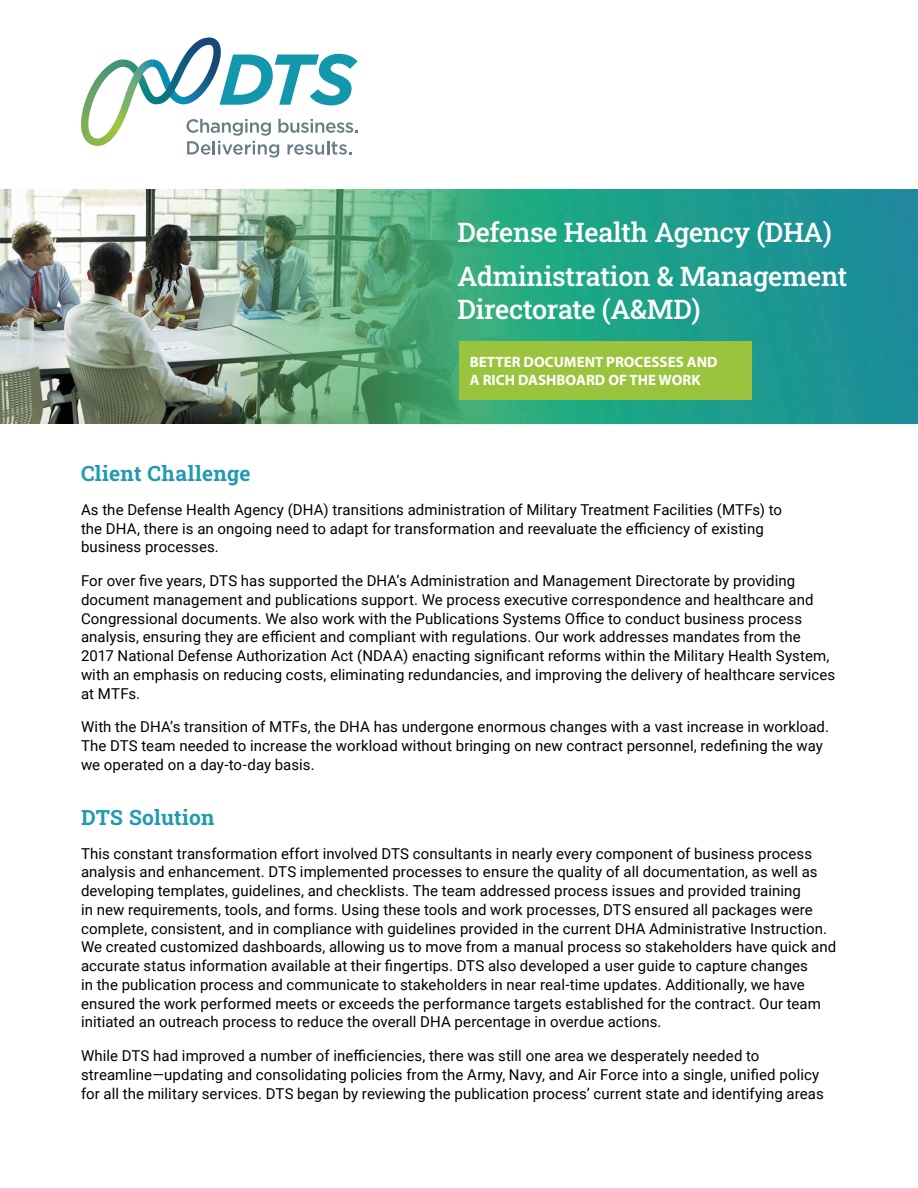
<style>
.page{position:relative;width:918px;height:1188px;background:#fff}
.page>*{position:absolute;margin:0;border:0;box-sizing:border-box;transform-origin:0 0}
.t1{font:500 27px/43.8px "Roboto Slab";letter-spacing:-.01em;color:#fff}
.t2{font:700 21px "Roboto Slab";letter-spacing:.01em;color:#229aaf}
.t3{font:15px/18.8px "Roboto";letter-spacing:.005em;color:#000}
.t4{font:700 15px/18px "Myriad Pro";color:#fff}
</style>
<div class="page">
<img style="left:0;top:189px;width:918px;height:234px">
<svg style="left:81px;top:37px;width:277px;height:121px"></svg>
<div style="left:459px;top:341px;width:292px;height:59px;background:#9ac43d"></div>
<h1 class="t1" style="left:458px;top:210px;width:391px">Defense Health Agency (DHA)<br>Administration &amp; Management</h1>
<h1 class="t1" style="left:458px;top:287px;width:245px">Directorate (A&amp;MD)</h1>
<p class="t4" style="left:470px;top:353px;width:249px">BETTER DOCUMENT PROCESSES AND<br>A RICH DASHBOARD OF THE WORK</p>
<h2 class="t2" style="left:81px;top:459px;width:171px">Client Challenge</h2>
<p class="t3" style="left:81px;top:499px;width:703px">As the Defense Health Agency (DHA) transitions administration of Military Treatment Facilities (MTFs) to the DHA, there is an ongoing need to adapt for transformation and reevaluate the efficiency of existing business processes.</p>
<p class="t3" style="left:81px;top:571px;width:756px">For over five years, DTS has supported the DHA’s Administration and Management Directorate by providing document management and publications support. We process executive correspondence and healthcare and Congressional documents. We also work with the Publications Systems Office to conduct business process analysis, ensuring they are efficient and compliant with regulations. Our work addresses mandates from the 2017 National Defense Authorization Act (NDAA) enacting significant reforms within the Military Health System, with an emphasis on reducing costs, eliminating redundancies, and improving the delivery of healthcare services at MTFs.</p>
<p class="t3" style="left:81px;top:717px;width:750px">With the DHA’s transition of MTFs, the DHA has undergone enormous changes with a vast increase in workload.<br>The DTS team needed to increase the workload without bringing on new contract personnel, redefining the way we operated on a day-to-day basis.</p>
<h2 class="t2" style="left:81px;top:803px;width:135px">DTS Solution</h2>
<p class="t3" style="left:81px;top:843px;width:757px">This constant transformation effort involved DTS consultants in nearly every component of business process analysis and enhancement. DTS implemented processes to ensure the quality of all documentation, as well as developing templates, guidelines, and checklists. The team addressed process issues and provided training<br>in new requirements, tools, and forms. Using these tools and work processes, DTS ensured all packages were complete, consistent, and in compliance with guidelines provided in the current DHA Administrative Instruction.<br>We created customized dashboards, allowing us to move from a manual process so stakeholders have quick and accurate status information available at their fingertips. DTS also developed a user guide to capture changes<br>in the publication process and communicate to stakeholders in near real-time updates. Additionally, we have ensured the work performed meets or exceeds the performance targets established for the contract. Our team initiated an outreach process to reduce the overall DHA percentage in overdue actions.</p>
<p class="t3" style="left:81px;top:1046px;width:744px">While DTS had improved a number of inefficiencies, there was still one area we desperately needed to streamline—updating and consolidating policies from the Army, Navy, and Air Force into a single, unified policy for all the military services. DTS began by reviewing the publication process’ current state and identifying areas</p>
</div>
